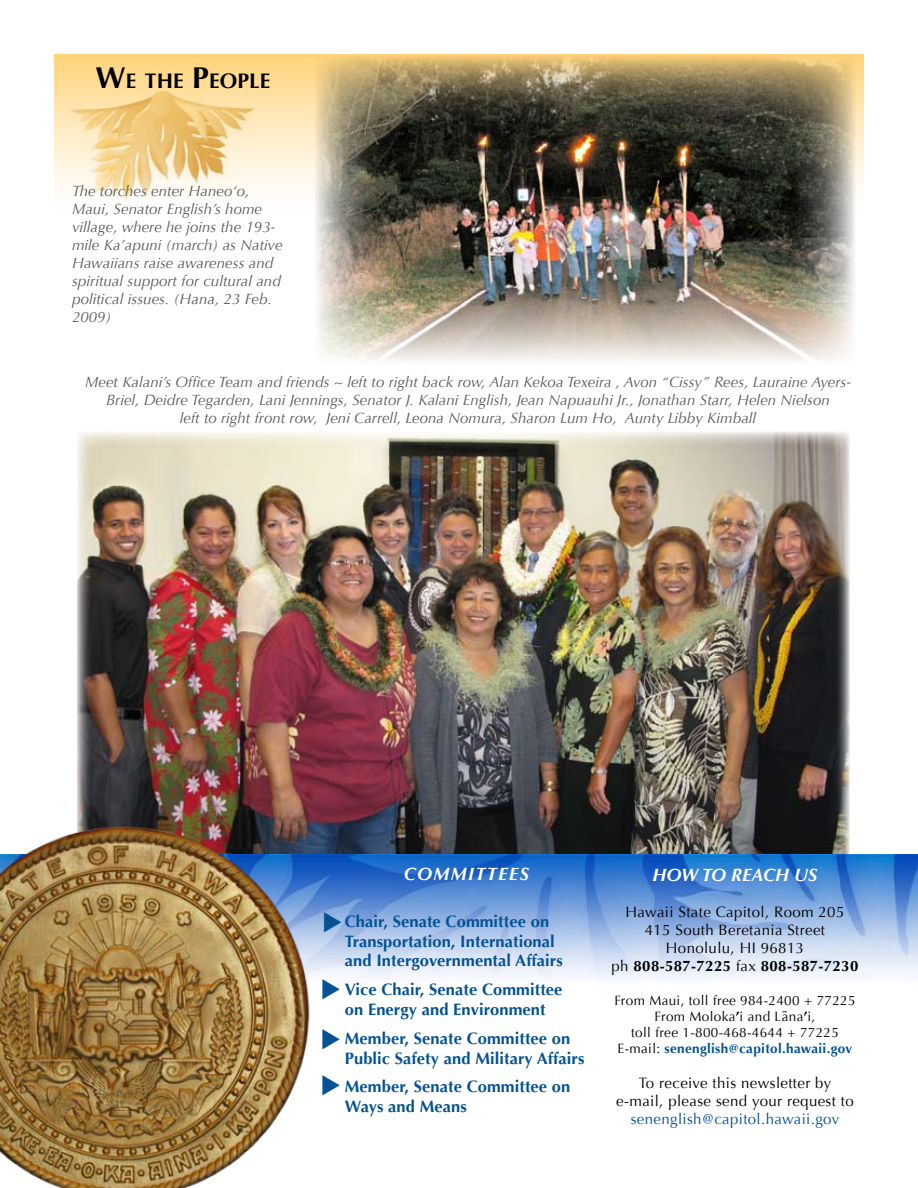
<style>
.page{position:relative;width:918px;height:1188px;background:#fff}
.page>*{position:absolute;margin:0;border:0;box-sizing:border-box;transform-origin:0 0}
.t1{font:24px "Monotype Sorts";color:#045293}
.t2{font:700 21px "Optima";letter-spacing:.005em;color:#000}
.t3{font:italic 700 18px "Optima";color:#fff}
.t4{font:italic 700 18px "Optima";letter-spacing:.075em;color:#fff}
.t5{font:18px "Optima";color:#045293}
.t6{font:700 16.5px/19.8px "Optima";letter-spacing:.005em;color:#045293}
.t7{font:italic 15px/18px "Optima";letter-spacing:.005em;color:#58595b}
.t8{font:15px/18px "Optima";letter-spacing:.025em;color:#000;text-align:center}
.t9{font:15px "Optima";letter-spacing:.025em;color:#045293}
.t10{font:13.5px/16.2px "Optima";letter-spacing:.025em;color:#000;text-align:center}
.s1{font-size:30px}
.s2{font-weight:700}
.s3{font-weight:700;color:#045293}
</style>
<div class="page">
<img style="left:77px;top:432px;width:773px;height:422px">
<img style="left:317px;top:854px;width:601px;height:126px">
<img style="left:0;top:821px;width:317px;height:367px">
<svg style="left:54px;top:54px;width:810px;height:149px;background:#fadfaa"></svg>
<img style="left:315px;top:56px;width:541px;height:305px">
<h2 class="t2" style="left:96px;top:68px;width:176px"><span class="s1">W</span>E THE <span class="s1">P</span>EOPLE</h2>
<p class="t7" style="left:72px;top:182px;width:212px">The torches enter Haneo‘o,<br>Maui, Senator English’s home village, where he joins the 193- mile Ka’apuni (march) as Native<br>Hawaiians raise awareness and spiritual support for cultural and political issues. (Hana, 23 Feb.<br>2009)</p>
<p class="t7" style="left:85px;top:373px;width:767px;text-align:center">Meet Kalani’s Office Team and friends ~ left to right back row, Alan Kekoa Texeira , Avon “Cissy” Rees, Lauraine Ayers-<br>Briel, Deidre Tegarden, Lani Jennings, Senator J. Kalani English, Jean Napuauhi Jr., Jonathan Starr, Helen Nielson<br>left to right front row, Jeni Carrell, Leona Nomura, Sharon Lum Ho, Aunty Libby Kimball</p>
<p class="t4" style="left:404px;top:863px;width:127px">COMMITTEES</p>
<p class="t6" style="left:345px;top:912px;width:219px">Chair, Senate Committee on<br>Transportation, I nternational and I ntergovernmental Affairs</p>
<p class="t6" style="left:345px;top:980px;width:219px">Vice Chair, Senate Committee on Energy and Environment</p>
<p class="t6" style="left:345px;top:1029px;width:241px">Member, Senate Committee on<br>Public Safety and Military Affairs</p>
<p class="t6" style="left:345px;top:1077px;width:227px">Member, Senate Committee on<br>Ways and Means</p>
<h1 class="t1" style="left:322px;top:933px;width:23px;rotate:-90deg">t</h1>
<h1 class="t1" style="left:321px;top:1096px;width:119px;rotate:-90deg">ttt</h1>
<p class="t3" style="left:653px;top:864px;width:166px">HOW TO REACH US</p>
<p class="t8" style="left:612px;top:903px;width:248px">Hawaii State Capitol, Room 205<br>415 South Beretania Street<br>Honolulu, HI 96813<br>ph <span class="s2">808-587-7225</span> fax <span class="s2">808-587-7230</span></p>
<p class="t10" style="left:614px;top:992px;width:243px">From Maui, toll free 984-2400 + 77225<br>From Moloka<span class="s2">’</span>i and Lana<span class="s2">’</span>i,<br>toll free 1-800-468-4644 + 77225<br>E-mail: <span class="s3">senenglish@capitol.hawaii.gov</span></p>
<p class="t8" style="left:616px;top:1074px;width:239px">To receive this newsletter by e-mail, please send your request to</p>
<p class="t9" style="left:631px;top:1110px;width:210px">senenglish@capitol.hawaii.gov</p>
<p class="t5" style="left:782px;top:1000px;width:7px">-</p>
</div>
